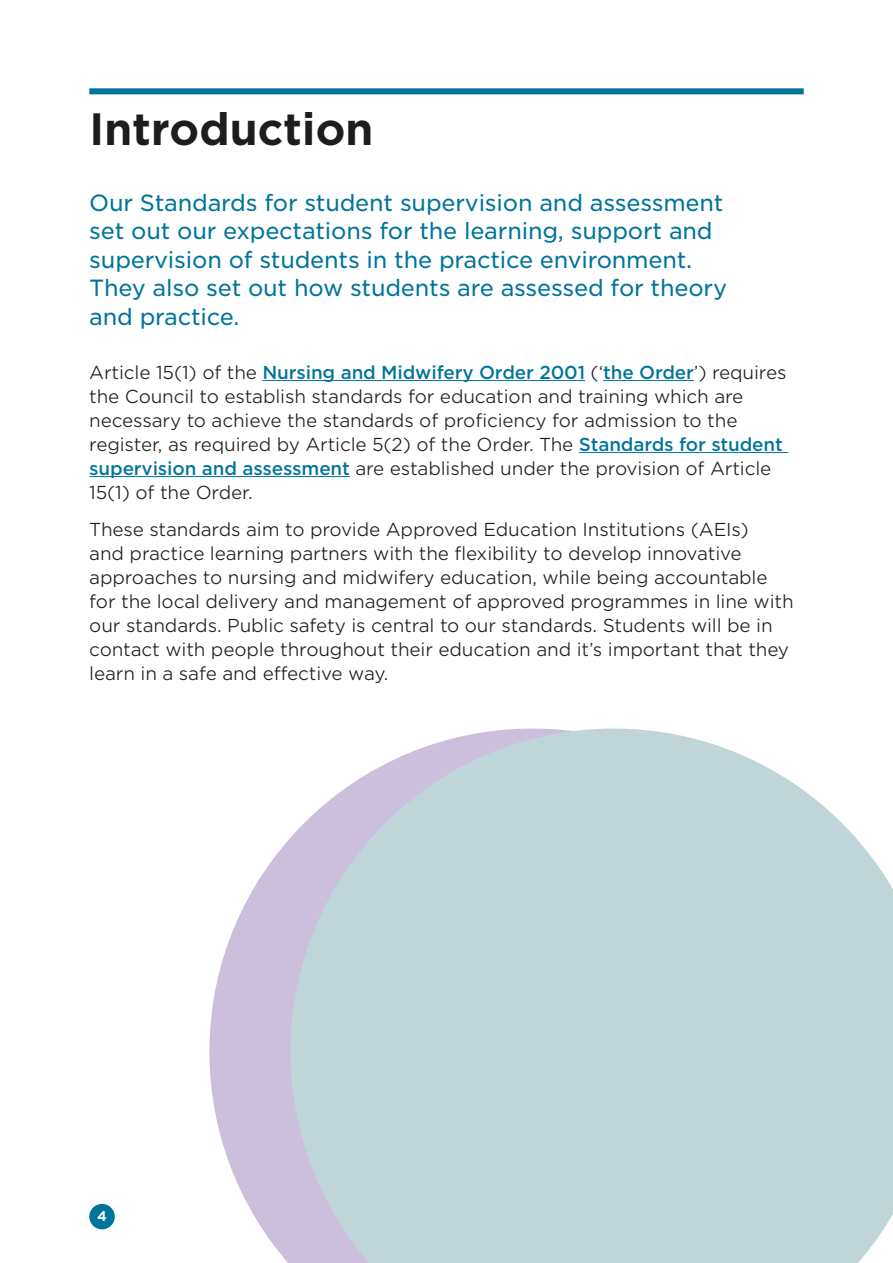
<style>
.page{position:relative;width:893px;height:1263px;background:#fff}
.page>*{position:absolute;margin:0;border:0;box-sizing:border-box;transform-origin:0 0}
.Heading{font:700 43.5px "Gotham S Sm";letter-spacing:-.01em;color:#1d1d1b}
.Lead_in{font:22.5px/28.5px "Gotham S Sm";letter-spacing:-.01em;color:#00749b}
.Body_copy{font:300 18px/24px "Gotham S Sm";letter-spacing:-.01em;color:#1d1d1b}
.t1{font:700 13.5px "Gotham S Sm";color:#fff}
.s1{font-weight:500;color:#00749b}
</style>
<div class="page">
<div style="left:89px;top:1204px;width:26px;height:25px;background:#00749b;border-radius:50%"></div>
<div style="left:89px;top:88px;width:715px;height:6px;background:#00749b"></div>
<hr style="left:262px;top:380px;width:323px;height:1px;background:#00749b">
<hr style="left:603px;top:380px;width:91px;height:1px;background:#00749b">
<hr style="left:579px;top:452px;width:209px;height:1px;background:#00749b">
<hr style="left:89px;top:476px;width:261px;height:1px;background:#00749b">
<svg style="left:209px;top:838px;width:81px;height:425px;fill:#cbbfdb"></svg>
<svg style="left:290px;top:728px;width:603px;height:535px;background:#c4d6da"></svg>
<h1 class="Heading" style="left:89px;top:99px;width:286px">Introduction</h1>
<h2 class="Lead_in" style="left:89px;top:188px;width:639px">Our Standards for student supervision and assessment set out our expectations for the learning, support and supervision of students in the practice environment.<br>They also set out how students are assessed for theory and practice.</h2>
<p class="Body_copy" style="left:89px;top:360px;width:699px">Article 15(1) of the <span class="s1">Nursing and Midwifery Order 2001</span> (‘<span class="s1">the Order</span>’) requires the Council to establish standards for education and training which are necessary to achieve the standards of proficiency for admission to the register, as required by Article 5(2) of the Order. The <span class="s1">Standards for student supervision and assessment</span> are established under the provision of Article 15(1) of the Order.</p>
<p class="Body_copy" style="left:89px;top:516px;width:706px">These standards aim to provide Approved Education Institutions (AEIs)<br>and practice learning partners with the flexibility to develop innovative approaches to nursing and midwifery education, while being accountable for the local delivery and management of approved programmes in line with our standards. Public safety is central to our standards. Students will be in contact with people throughout their education and it’s important that they learn in a safe and effective way.</p>
<p class="t1" style="left:97px;top:1206px;width:11px">4</p>
</div>
